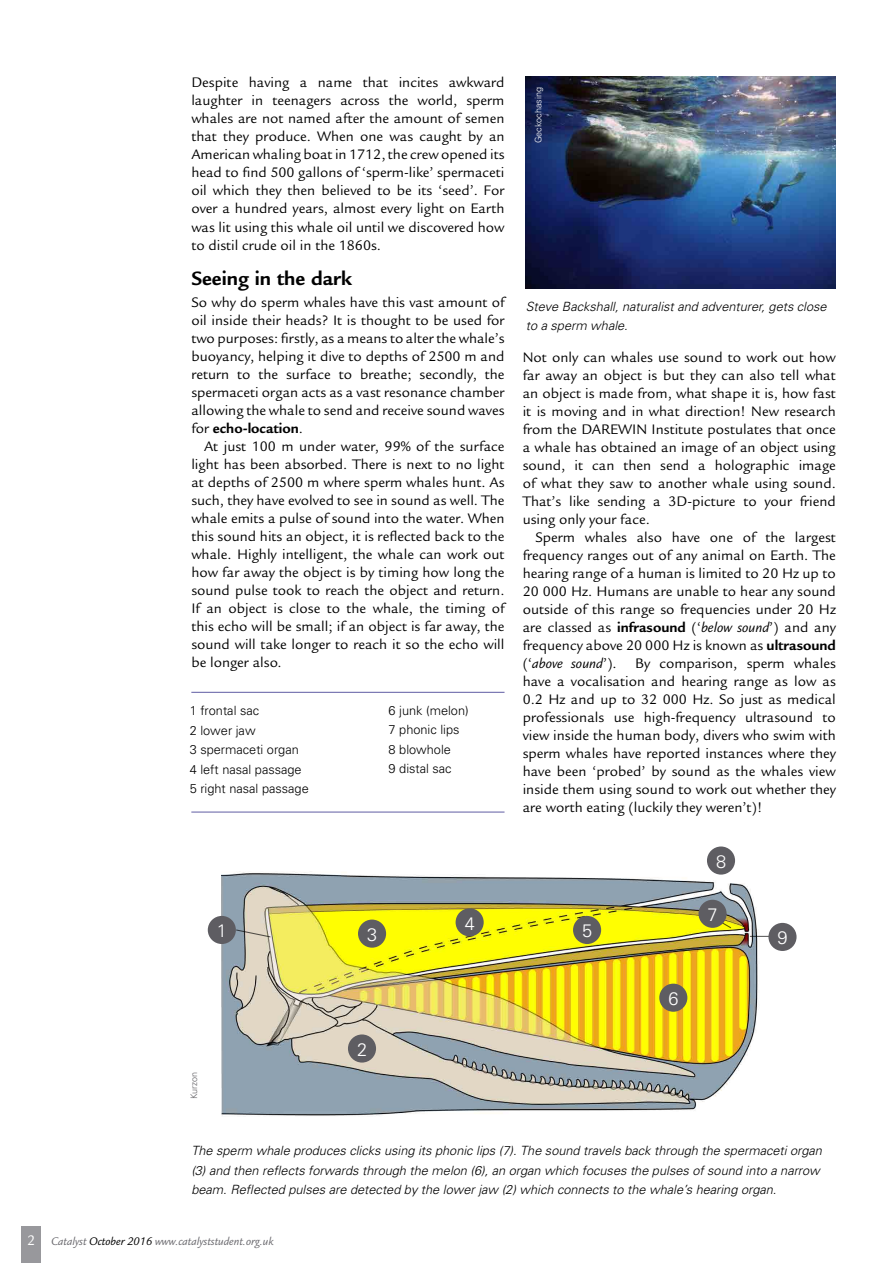
<style>
.page{position:relative;width:893px;height:1263px;background:#fff}
.page>*{position:absolute;margin:0;border:0;box-sizing:border-box;transform-origin:0 0}
.t1{font:700 21px "Legacy Sans";color:#000}
.t2{font:300 18.15px "Univers";color:#fff}
.t3{font:15px/18px "Legacy Sans";color:#000;text-align:justify}
.t4{font:700 15px "Legacy Sans";color:#000}
.t5{font:italic 300 12.75px/19.5px "Univers";color:#000}
.t6{font:300 12.75px/19.5px "Univers";color:#000}
.t7{font:italic 12px "Legacy Sans";color:#68676c}
.t8{font:300 9px "Univers";color:#fff}
.t9{font:300 9px "Univers";color:#616064}
.s1{font-weight:400}
.s2{font-weight:700}
.s3{font-style:italic}
.s4{font-style:normal;font-size:15px;color:#fff}
.s5{color:#000}
</style>
<div class="page">
<div style="left:21px;top:1226px;width:20px;height:37px;background:#98989c"></div>
<img style="left:222px;top:860px;width:546px;height:256px">
<div style="left:348px;top:1034px;width:28px;height:28px;background:#5e5d62;border-radius:50%"></div>
<div style="left:358px;top:919px;width:28px;height:29px;background:#5e5d62;border-radius:50%"></div>
<div style="left:456px;top:908px;width:28px;height:28px;background:#5e5d62;border-radius:50%"></div>
<div style="left:573px;top:916px;width:28px;height:28px;background:#5e5d62;border-radius:50%"></div>
<div style="left:659px;top:984px;width:28px;height:28px;background:#5e5d62;border-radius:50%"></div>
<div style="left:707px;top:846px;width:28px;height:28px;background:#5e5d62;border-radius:50%"></div>
<svg style="left:750px;top:936px;width:18px;height:1px"></svg>
<div style="left:768px;top:923px;width:28px;height:28px;background:#5e5d62;border-radius:50%"></div>
<div style="left:208px;top:916px;width:28px;height:28px;background:#5e5d62;border-radius:50%"></div>
<svg style="left:235px;top:929px;width:37px;height:9px"></svg>
<svg style="left:720px;top:921px;width:12px;height:8px"></svg>
<div style="left:698px;top:900px;width:29px;height:28px;background:#5e5d62;border-radius:50%"></div>
<img style="left:526px;top:77px;width:310px;height:212px">
<hr style="left:191px;top:692px;width:313px;height:1px;background:#060070">
<hr style="left:191px;top:812px;width:313px;height:1px;background:#060070">
<p class="t3" style="left:191px;top:74px;width:315px">Despite having a name that incites awkward laughter in teenagers across the world, sperm whales are not named after the amount of semen that they produce. When one was caught by an American whaling boat in 1712, the crew opened its head to find 500 gallons of ‘sperm-like’ spermaceti oil which they then believed to be its ‘seed’. For over a hundred years, almost every light on Earth was lit using this whale oil until we discovered how to distil crude oil in the 1860s.</p>
<p class="t1" style="left:191px;top:266px;width:162px">Seeing in the dark</p>
<p class="t3" style="left:191px;top:293px;width:315px">So why do sperm whales have this vast amount of</p>
<p class="t3" style="left:191px;top:311px;width:315px">oil inside their heads? It is thought to be used for</p>
<p class="t3" style="left:191px;top:329px;width:315px">two purposes: firstly, as a means to alter the whale’s</p>
<p class="t3" style="left:191px;top:347px;width:315px">buoyancy, helping it dive to depths of 2500 m and</p>
<p class="t3" style="left:191px;top:365px;width:315px">return to the surface to breathe; secondly, the</p>
<p class="t3" style="left:191px;top:383px;width:315px">spermaceti organ acts as a vast resonance chamber</p>
<p class="t3" style="left:191px;top:401px;width:315px">allowing the whale to send and receive sound waves</p>
<p class="t4" style="left:191px;top:419px;width:113px"><span class="s1">for</span> echo-location<span class="s1">.</span></p>
<p class="t3" style="left:204px;top:437px;width:302px">At just 100 m under water, 99% of the surface</p>
<p class="t3" style="left:191px;top:455px;width:315px">light has been absorbed. There is next to no light</p>
<p class="t3" style="left:191px;top:473px;width:315px">at depths of 2500 m where sperm whales hunt. As</p>
<p class="t3" style="left:191px;top:491px;width:315px">such, they have evolved to see in sound as well. The</p>
<p class="t3" style="left:191px;top:509px;width:315px">whale emits a pulse of sound into the water. When</p>
<p class="t3" style="left:191px;top:527px;width:315px">this sound hits an object, it is reflected back to the</p>
<p class="t3" style="left:191px;top:545px;width:315px">whale. Highly intelligent, the whale can work out</p>
<p class="t3" style="left:191px;top:563px;width:315px">how far away the object is by timing how long the</p>
<p class="t3" style="left:191px;top:581px;width:315px">sound pulse took to reach the object and return.</p>
<p class="t3" style="left:191px;top:599px;width:315px">If an object is close to the whale, the timing of</p>
<p class="t3" style="left:191px;top:617px;width:315px">this echo will be small; if an object is far away, the</p>
<p class="t3" style="left:191px;top:635px;width:315px">sound will take longer to reach it so the echo will</p>
<p class="t3" style="left:191px;top:653px;width:92px">be longer also.</p>
<p class="t6" style="left:190px;top:700px;width:121px">1 frontal sac<br>2 lower jaw<br>3 spermaceti organ<br>4 left nasal passage<br>5 right nasal passage</p>
<p class="t6" style="left:389px;top:700px;width:82px">6 junk (melon)</p>
<p class="t6" style="left:389px;top:719px;width:72px">7 phonic lips</p>
<p class="t6" style="left:389px;top:739px;width:64px">8 blowhole</p>
<p class="t6" style="left:389px;top:758px;width:65px">9 distal sac</p>
<p class="t8" style="left:533px;top:143px;width:58px;rotate:-90deg">Geckochasing</p>
<p class="t5" style="left:526px;top:296px;width:302px">Steve Backshall, naturalist and adventurer, gets close to a sperm whale.</p>
<p class="t3" style="left:523px;top:349px;width:315px">Not only can whales use sound to work out how</p>
<p class="t3" style="left:523px;top:367px;width:315px">far away an object is but they can also tell what</p>
<p class="t3" style="left:523px;top:385px;width:315px">an object is made from, what shape it is, how fast</p>
<p class="t3" style="left:523px;top:403px;width:315px">it is moving and in what direction! New research</p>
<p class="t3" style="left:523px;top:421px;width:315px">from the DAREWIN Institute postulates that once</p>
<p class="t3" style="left:523px;top:439px;width:315px">a whale has obtained an image of an object using</p>
<p class="t3" style="left:523px;top:457px;width:315px">sound, it can then send a holographic image</p>
<p class="t3" style="left:523px;top:475px;width:315px">of what they saw to another whale using sound.</p>
<p class="t3" style="left:523px;top:493px;width:315px">That’s like sending a 3D-picture to your friend</p>
<p class="t3" style="left:523px;top:511px;width:129px">using only your face.</p>
<p class="t3" style="left:535px;top:529px;width:302px">Sperm whales also have one of the largest</p>
<p class="t3" style="left:523px;top:547px;width:315px">frequency ranges out of any animal on Earth. The</p>
<p class="t3" style="left:523px;top:565px;width:315px">hearing range of a human is limited to 20 Hz up to</p>
<p class="t3" style="left:523px;top:583px;width:315px">20 000 Hz. Humans are unable to hear any sound</p>
<p class="t3" style="left:523px;top:601px;width:315px">outside of this range so frequencies under 20 Hz</p>
<p class="t3" style="left:523px;top:619px;width:315px">are classed as <span class="s2">infrasound</span> (‘<span class="s3">below sound</span>’) and any</p>
<p class="t3" style="left:523px;top:637px;width:315px">frequency above 20 000 Hz is known as <span class="s2">ultrasound</span></p>
<p class="t3" style="left:523px;top:655px;width:315px">(‘<span class="s3">above sound</span>’). By comparison, sperm whales</p>
<p class="t3" style="left:523px;top:673px;width:315px">have a vocalisation and hearing range as low as</p>
<p class="t3" style="left:523px;top:691px;width:315px">0.2 Hz and up to 32 000 Hz. So just as medical</p>
<p class="t3" style="left:523px;top:709px;width:315px">professionals use high-frequency ultrasound to</p>
<p class="t3" style="left:523px;top:727px;width:315px">view inside the human body, divers who swim with</p>
<p class="t3" style="left:523px;top:745px;width:315px">sperm whales have reported instances where they</p>
<p class="t3" style="left:523px;top:763px;width:315px">have been ‘probed’ by sound as the whales view</p>
<p class="t3" style="left:523px;top:781px;width:315px">inside them using sound to work out whether they</p>
<p class="t3" style="left:523px;top:799px;width:241px">are worth eating (luckily they weren’t)!</p>
<p class="t2" style="left:716px;top:850px;width:12px">8</p>
<p class="t2" style="left:217px;top:920px;width:12px">1</p>
<p class="t2" style="left:367px;top:923px;width:12px">3</p>
<p class="t2" style="left:465px;top:912px;width:12px">4</p>
<p class="t2" style="left:582px;top:920px;width:12px">5</p>
<p class="t2" style="left:708px;top:904px;width:12px">7</p>
<p class="t2" style="left:777px;top:927px;width:12px">9</p>
<p class="t9" style="left:188px;top:1099px;width:29px;rotate:-90deg">Kurzon</p>
<p class="t2" style="left:357px;top:1038px;width:12px">2</p>
<p class="t2" style="left:668px;top:988px;width:12px">6</p>
<p class="t5" style="left:191px;top:1140px;width:632px">The sperm whale produces clicks using its phonic lips (7). The sound travels back through the spermaceti organ (3) and then reflects forwards through the melon (6), an organ which focuses the pulses of sound into a narrow beam. Reflected pulses are detected by the lower jaw (2) which connects to the whale’s hearing organ.</p>
<p class="t7" style="left:27px;top:1235px;width:248px"><span class="s4">2</span> Catalyst <span class="s5">October 2016</span> www.catalyststudent.org.uk</p>
</div>
